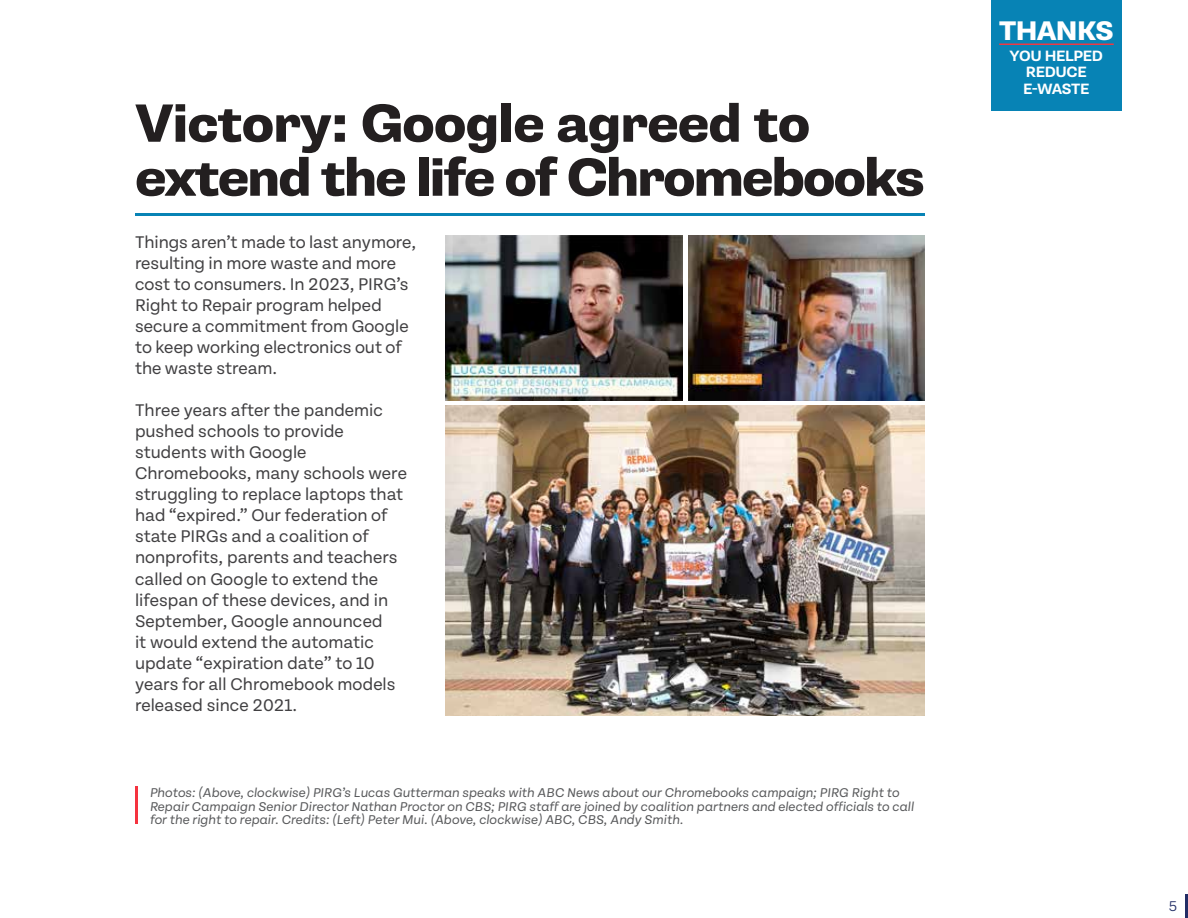
<style>
.page{position:relative;width:1188px;height:918px;background:#fff}
.page>*{position:absolute;margin:0;border:0;box-sizing:border-box;transform-origin:0 0}
.t1{font:800 54px/54px "Supria Sans";letter-spacing:-.04em;color:#231f20}
.t2{font:800 27px "Supria Sans";letter-spacing:-.025em;color:#fff}
.t3{font:18px/21px "Tenon";color:#414042}
.t4{font:700 15px/16.5px "Supria Sans";letter-spacing:-.025em;color:#fff;text-align:center}
.t5{font:300 15px "Tenon";color:#222d65}
.t6{font:italic 13.5px/13.5px "Tenon";color:#58595b}
</style>
<div class="page">
<img style="left:446px;top:406px;width:479px;height:309px">
<hr style="left:135px;top:786px;width:3px;height:38px;background:#f5333f">
<hr style="left:135px;top:213px;width:790px;height:3px;background:#0783b5">
<hr style="left:1185px;top:894px;width:3px;height:24px;background:#222d65">
<img style="left:446px;top:236px;width:237px;height:164px">
<img style="left:688px;top:236px;width:237px;height:164px">
<div style="left:991px;top:0;width:131px;height:111px;background:#0783b5"></div>
<hr style="left:999px;top:44px;width:115px;height:1px;background:#ef3842">
<h1 class="t1" style="left:135px;top:98px;width:791px">Victory: Google agreed to extend the life of Chromebooks</h1>
<p class="t3" style="left:135px;top:232px;width:283px">Things aren’t made to last anymore, resulting in more waste and more cost to consumers. In 2023, PIRG’s<br>Right to Repair program helped secure a commitment from Google to keep working electronics out of the waste stream.</p>
<p class="t3" style="left:135px;top:400px;width:273px">Three years after the pandemic pushed schools to provide students with Google<br>Chromebooks, many schools were struggling to replace laptops that had “expired.” Our federation of state PIRGs and a coalition of nonprofits, parents and teachers called on Google to extend the lifespan of these devices, and in<br>September, Google announced<br>it would extend the automatic update “expiration date” to 10 years for all Chromebook models released since 2021.</p>
<p class="t6" style="left:150px;top:786px;width:766px">Photos: (Above, clockwise) PIRG’s Lucas Gutterman speaks with ABC News about our Chromebooks campaign; PIRG Right to<br>Repair Campaign Senior Director Nathan Proctor on CBS; PIRG staff are joined by coalition partners and elected officials to call for the right to repair. Credits: (Left) Peter Mui. (Above, clockwise) ABC, CBS, Andy Smith.</p>
<h2 class="t2" style="left:999px;top:14px;width:116px">THANKS</h2>
<p class="t4" style="left:1010px;top:48px;width:95px">YOU HELPED<br>REDUCE<br>E-WASTE</p>
<p class="t5" style="left:1169px;top:898px;width:10px">5</p>
</div>
